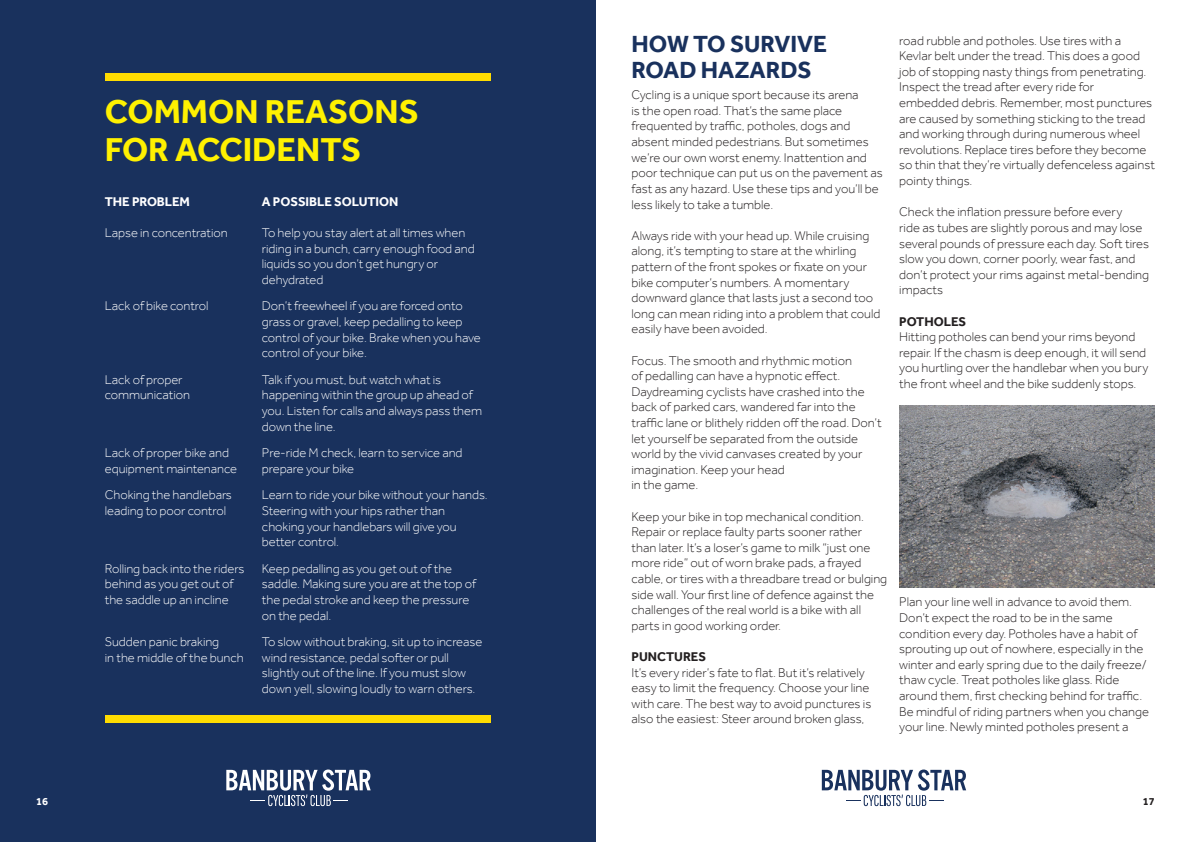
<style>
.page{position:relative;width:1191px;height:842px;background:#fff}
.page>*{position:absolute;margin:0;border:0;box-sizing:border-box;transform-origin:0 0}
.t1{font:700 34px/38px "Effra";color:#fff101}
.t2{font:700 24px/26px "Effra";color:#19315d}
.t3{font:300 13px/15.6px "Effra";color:#231f20}
.t4{font:300 13px/15.6px "Effra";letter-spacing:-.005em;color:#fff}
.t5{font:700 13px "Effra";letter-spacing:-.005em;color:#fff}
.t6{font:700 13px "Effra";color:#231f20}
.t7{font:700 11px "Effra";color:#fff}
.t8{font:700 11px "Effra";color:#231f20}
</style>
<div class="page">
<div style="left:0;top:0;width:595px;height:842px;background:#19315d"></div>
<svg style="left:822px;top:769px;width:144px;height:37px"></svg>
<svg style="left:226px;top:769px;width:145px;height:37px"></svg>
<img style="left:899px;top:405px;width:256px;height:183px">
<div style="left:105px;top:73px;width:385px;height:7px;background:#ffdc01"></div>
<div style="left:105px;top:715px;width:385px;height:7px;background:#ffdc01"></div>
<h1 class="t1" style="left:105px;top:93px;width:315px">COMMON REASONS<br>FOR ACCIDENTS</h1>
<p class="t5" style="left:105px;top:194px;width:87px">THE PROBLEM</p>
<p class="t5" style="left:262px;top:194px;width:138px">A POSSIBLE SOLUTION</p>
<p class="t4" style="left:105px;top:225px;width:124px">Lapse in concentration</p>
<p class="t4" style="left:262px;top:225px;width:214px">To help you stay alert at all times when riding in a bunch, carry enough food and liquids so you don’t get hungry or dehydrated</p>
<p class="t4" style="left:105px;top:298px;width:105px">Lack of bike control</p>
<p class="t4" style="left:262px;top:298px;width:220px">Don’t freewheel if you are forced onto grass or gravel, keep pedalling to keep control of your bike. Brake when you have control of your bike.</p>
<p class="t4" style="left:105px;top:371px;width:79px">Lack of proper</p>
<p class="t4" style="left:262px;top:371px;width:181px">Talk if you must, but watch what is</p>
<p class="t4" style="left:105px;top:387px;width:87px">communication</p>
<p class="t4" style="left:262px;top:387px;width:221px">happening within the group up ahead of you. Listen for calls and always pass them down the line.</p>
<p class="t4" style="left:105px;top:445px;width:126px">Lack of proper bike and</p>
<p class="t4" style="left:262px;top:445px;width:202px">Pre-ride M check, learn to service and</p>
<p class="t4" style="left:105px;top:460px;width:134px">equipment maintenance</p>
<p class="t4" style="left:262px;top:460px;width:94px">prepare your bike</p>
<p class="t4" style="left:105px;top:487px;width:129px">Choking the handlebars</p>
<p class="t4" style="left:262px;top:487px;width:227px">Learn to ride your bike without your hands.</p>
<p class="t4" style="left:105px;top:503px;width:123px">leading to poor control</p>
<p class="t4" style="left:262px;top:503px;width:196px">Steering with your hips rather than choking your handlebars will give you better control.</p>
<p class="t4" style="left:105px;top:560px;width:141px">Rolling back into the riders</p>
<p class="t4" style="left:262px;top:560px;width:192px">Keep pedalling as you get out of the</p>
<p class="t4" style="left:105px;top:576px;width:130px">behind as you get out of</p>
<p class="t4" style="left:262px;top:576px;width:216px">saddle. Making sure you are at the top of</p>
<p class="t4" style="left:105px;top:592px;width:125px">the saddle up an incline</p>
<p class="t4" style="left:262px;top:592px;width:209px">the pedal stroke and keep the pressure on the pedal.</p>
<p class="t4" style="left:105px;top:634px;width:116px">Sudden panic braking</p>
<p class="t4" style="left:262px;top:634px;width:222px">To slow without braking, sit up to increase</p>
<p class="t4" style="left:105px;top:649px;width:140px">in the middle of the bunch</p>
<p class="t4" style="left:262px;top:649px;width:215px">wind resistance, pedal softer or pull slightly out of the line. If you must slow down yell, slowing loudly to warn others.</p>
<h2 class="t2" style="left:631px;top:31px;width:197px">HOW TO SURVIVE<br>ROAD HAZARDS</h2>
<p class="t3" style="left:631px;top:87px;width:253px">Cycling is a unique sport because its arena<br>is the open road. That’s the same place frequented by traffic, potholes, dogs and absent minded pedestrians. But sometimes we’re our own worst enemy. Inattention and poor technique can put us on the pavement as fast as any hazard. Use these tips and you’ll be less likely to take a tumble.</p>
<p class="t3" style="left:631px;top:227px;width:250px">Always ride with your head up. While cruising along, it’s tempting to stare at the whirling pattern of the front spokes or fixate on your bike computer’s numbers. A momentary downward glance that lasts just a second too long can mean riding into a problem that could easily have been avoided.</p>
<p class="t3" style="left:631px;top:352px;width:252px">Focus. The smooth and rhythmic motion<br>of pedalling can have a hypnotic effect.<br>Daydreaming cyclists have crashed into the back of parked cars, wandered far into the traffic lane or blithely ridden off the road. Don’t let yourself be separated from the outside world by the vivid canvases created by your imagination. Keep your head<br>in the game.</p>
<p class="t3" style="left:631px;top:508px;width:257px">Keep your bike in top mechanical condition.<br>Repair or replace faulty parts sooner rather than later. It’s a loser’s game to milk “just one more ride” out of worn brake pads, a frayed cable, or tires with a threadbare tread or bulging side wall. Your first line of defence against the challenges of the real world is a bike with all parts in good working order.</p>
<p class="t6" style="left:631px;top:649px;width:76px">PUNCTURES</p>
<p class="t3" style="left:631px;top:664px;width:241px">It’s every rider’s fate to flat. But it’s relatively easy to limit the frequency. Choose your line with care. The best way to avoid punctures is also the easiest: Steer around broken glass,</p>
<p class="t3" style="left:899px;top:32px;width:257px">road rubble and potholes. Use tires with a Kevlar belt under the tread. This does a good job of stopping nasty things from penetrating.<br>Inspect the tread after every ride for embedded debris. Remember, most punctures are caused by something sticking to the tread and working through during numerous wheel revolutions. Replace tires before they become so thin that they’re virtually defenceless against pointy things.</p>
<p class="t3" style="left:899px;top:204px;width:251px">Check the inflation pressure before every<br>ride as tubes are slightly porous and may lose several pounds of pressure each day. Soft tires slow you down, corner poorly, wear fast, and don’t protect your rims against metal-bending impacts</p>
<p class="t6" style="left:899px;top:313px;width:69px">POTHOLES</p>
<p class="t3" style="left:899px;top:329px;width:251px">Hitting potholes can bend your rims beyond repair. If the chasm is deep enough, it will send you hurtling over the handlebar when you bury the front wheel and the bike suddenly stops.</p>
<p class="t3" style="left:899px;top:594px;width:251px">Plan your line well in advance to avoid them.<br>Don’t expect the road to be in the same condition every day. Potholes have a habit of sprouting up out of nowhere, especially in the winter and early spring due to the daily freeze/ thaw cycle. Treat potholes like glass. Ride around them, first checking behind for traffic.<br>Be mindful of riding partners when you change your line. Newly minted potholes present a</p>
<p class="t7" style="left:36px;top:795px;width:13px">16</p>
<p class="t8" style="left:1143px;top:795px;width:13px">17</p>
</div>
